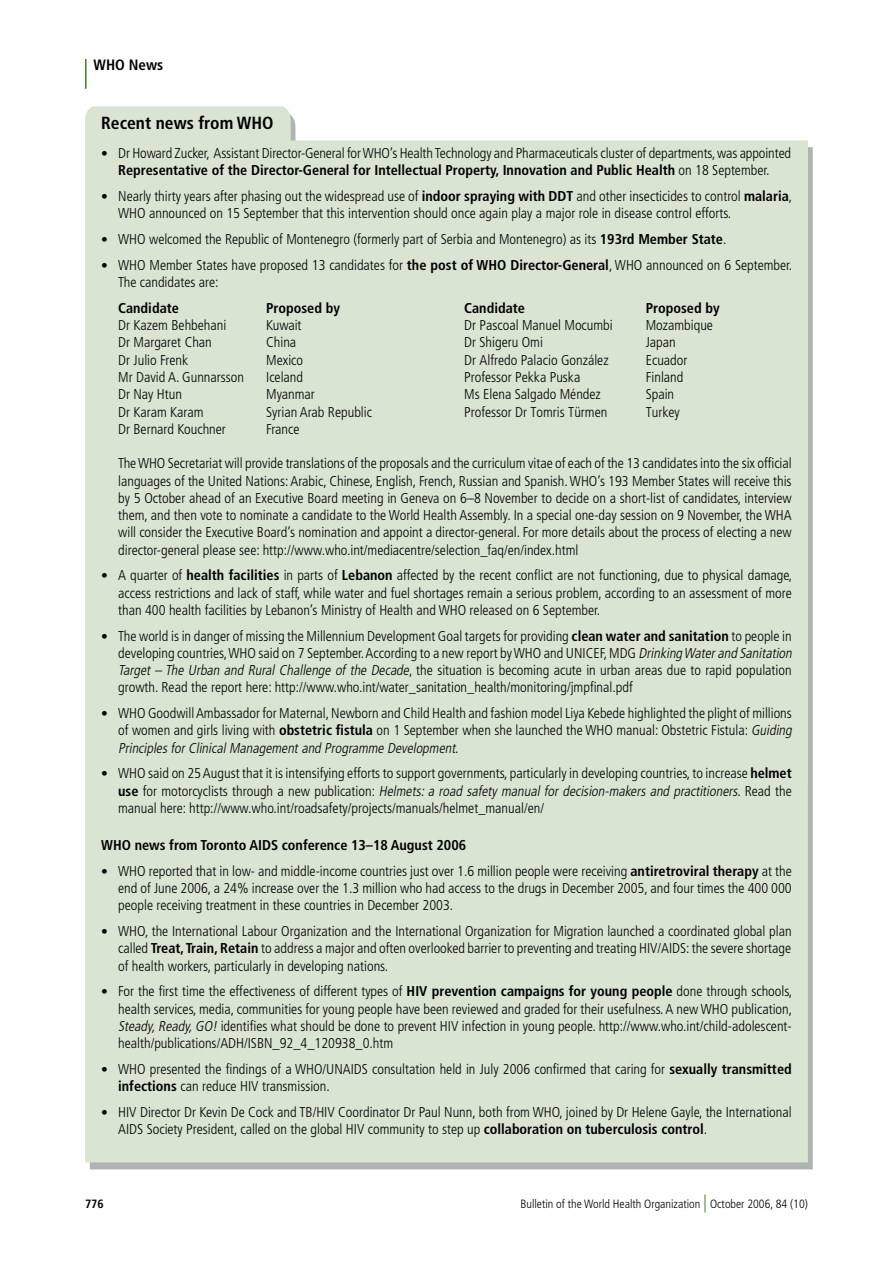
<style>
.page{position:relative;width:893px;height:1263px;background:#fff}
.page>*{position:absolute;margin:0;border:0;box-sizing:border-box;transform-origin:0 0}
.t1{font:700 condensed 17.55px "Frutiger LT Std";color:#000}
.t2{font:700 condensed 15px "Frutiger LT Std";color:#000}
.t3{font:300 condensed 14.25px/17.2px "Frutiger LT Std";color:#000}
.t4{font:700 condensed 14.25px "Frutiger LT Std";color:#000}
.t5{font:300 condensed 12px "Frutiger LT Std";color:#000}
.t6{font:700 condensed 12px "Frutiger LT Std";color:#000}
.s1{font-size:13.5px}
.s2{font-weight:700}
.s3{font-style:italic}
.s4{font-size:18px;color:#447a1c}
</style>
<div class="page">
<hr style="left:85px;top:59px;width:2px;height:30px;background:#447a1c">
<div style="left:85px;top:106px;width:723px;height:1056px;background:#dae4d2"></div>
<p class="t2" style="left:94px;top:56px;width:71px">WHO News</p>
<p class="t1" style="left:101px;top:113px;width:174px">Recent news from WHO</p>
<p class="t3" style="left:101px;top:145px;width:691px;text-align:center"><span class="s1">•</span> Dr Howard Zucker, Assistant Director-General for WHO’s Health Technology and Pharmaceuticals cluster of departments, was appointed<br><span class="s2">Representative of the Director-General for Intellectual Property, Innovation and Public Health</span> on 18 September.</p>
<p class="t3" style="left:118px;top:188px;width:676px;text-indent:-17px"><span class="s1">•</span> Nearly thirty years after phasing out the widespread use of <span class="s2">indoor spraying with DDT</span> and other insecticides to control <span class="s2">malaria</span>,<br>WHO announced on 15 September that this intervention should once again play a major role in disease control efforts.</p>
<p class="t3" style="left:101px;top:231px;width:627px"><span class="s1">•</span> WHO welcomed the Republic of Montenegro (formerly part of Serbia and Montenegro) as its <span class="s2">193rd Member State</span>.</p>
<p class="t3" style="left:118px;top:257px;width:676px;text-indent:-17px"><span class="s1">•</span> WHO Member States have proposed 13 candidates for <span class="s2">the post of WHO Director-General</span>, WHO announced on 6 September.<br>The candidates are:</p>
<p class="t4" style="left:118px;top:300px;width:62px">Candidate</p>
<p class="t4" style="left:266px;top:300px;width:75px">Proposed by</p>
<p class="t4" style="left:464px;top:300px;width:62px">Candidate</p>
<p class="t4" style="left:646px;top:300px;width:75px">Proposed by</p>
<p class="t3" style="left:118px;top:317px;width:110px">Dr Kazem Behbehani</p>
<p class="t3" style="left:266px;top:317px;width:37px">Kuwait</p>
<p class="t3" style="left:464px;top:317px;width:150px">Dr Pascoal Manuel Mocumbi</p>
<p class="t3" style="left:646px;top:317px;width:69px">Mozambique</p>
<p class="t3" style="left:118px;top:334px;width:95px">Dr Margaret Chan</p>
<p class="t3" style="left:266px;top:334px;width:32px">China</p>
<p class="t3" style="left:464px;top:334px;width:80px">Dr Shigeru Omi</p>
<p class="t3" style="left:646px;top:334px;width:32px">Japan</p>
<p class="t3" style="left:118px;top:351px;width:71px">Dr Julio Frenk</p>
<p class="t3" style="left:266px;top:351px;width:38px">Mexico</p>
<p class="t3" style="left:464px;top:351px;width:146px">Dr Alfredo Palacio González</p>
<p class="t3" style="left:646px;top:351px;width:43px">Ecuador</p>
<p class="t3" style="left:118px;top:369px;width:127px">Mr David A. Gunnarsson</p>
<p class="t3" style="left:266px;top:369px;width:38px">Iceland</p>
<p class="t3" style="left:464px;top:369px;width:118px">Professor Pekka Puska</p>
<p class="t3" style="left:646px;top:369px;width:39px">Finland</p>
<p class="t3" style="left:118px;top:386px;width:65px">Dr Nay Htun</p>
<p class="t3" style="left:266px;top:386px;width:50px">Myanmar</p>
<p class="t3" style="left:464px;top:386px;width:138px">Ms Elena Salgado Méndez</p>
<p class="t3" style="left:646px;top:386px;width:30px">Spain</p>
<p class="t3" style="left:118px;top:403px;width:87px">Dr Karam Karam</p>
<p class="t3" style="left:266px;top:403px;width:107px">Syrian Arab Republic</p>
<p class="t3" style="left:464px;top:403px;width:145px">Professor Dr Tomris Türmen</p>
<p class="t3" style="left:646px;top:403px;width:36px">Turkey</p>
<p class="t3" style="left:118px;top:420px;width:109px">Dr Bernard Kouchner</p>
<p class="t3" style="left:266px;top:420px;width:35px">France</p>
<p class="t3" style="left:118px;top:455px;width:675px;text-align:justify">The WHO Secretariat will provide translations of the proposals and the curriculum vitae of each of the 13 candidates into the six official languages of the United Nations: Arabic, Chinese, English, French, Russian and Spanish. WHO’s 193 Member States will receive this by 5 October ahead of an Executive Board meeting in Geneva on 6–8 November to decide on a short-list of candidates, interview them, and then vote to nominate a candidate to the World Health Assembly. In a special one-day session on 9 November, the WHA will consider the Executive Board’s nomination and appoint a director-general. For more details about the process of electing a new director-general please see: http://www.who.int/mediacentre/selection_faq/en/index.html</p>
<p class="t3" style="left:118px;top:567px;width:676px;text-align:justify;text-indent:-17px"><span class="s1">•</span> A quarter of <span class="s2">health facilities</span> in parts of <span class="s2">Lebanon</span> affected by the recent conflict are not functioning, due to physical damage, access restrictions and lack of staff, while water and fuel shortages remain a serious problem, according to an assessment of more than 400 health facilities by Lebanon’s Ministry of Health and WHO released on 6 September.</p>
<p class="t3" style="left:118px;top:627px;width:678px;text-indent:-17px"><span class="s1">•</span> The world is in danger of missing the Millennium Development Goal targets for providing <span class="s2">clean water and sanitation</span> to people in developing countries, WHO said on 7 September. According to a new report by WHO and UNICEF, MDG <span class="s3">Drinking Waterand Sanitation Target – The Urban and Rural Challenge of the Decade</span>, the situation is becoming acute in urban areas due to rapid population growth. Read the report here: http://www.who.int/water_sanitation_health/monitoring/jmpfinal.pdf</p>
<p class="t3" style="left:118px;top:705px;width:678px;text-indent:-17px"><span class="s1">•</span> WHO Goodwill Ambassador for Maternal, Newborn and Child Health and fashion model Liya Kebede highlighted the plight of millions of women and girls living with <span class="s2">obstetric fistula</span> on 1 September when she launched the WHO manual: Obstetric Fistula: <span class="s3">Guiding<br>PrinciplesforClinicalManagementand Programme Development</span>.</p>
<p class="t3" style="left:118px;top:765px;width:675px;text-align:justify;text-indent:-17px"><span class="s1">•</span> WHO said on 25 August that it is intensifying efforts to support governments, particularly in developing countries, to increase <span class="s2">helmet u s e</span> fo r m ot o rcyc l i sts t h ro u g h a n ew p u b l i ca t i o n : <span class="s3">Helmets: a road safety manual for decision-makers and practitioners</span>. R e a d t h e manual here: http://www.who.int/roadsafety/projects/manuals/helmet_manual/en/</p>
<p class="t4" style="left:101px;top:837px;width:366px">WHO news from Toronto AIDS conference 13–18 August 2006</p>
<p class="t3" style="left:118px;top:862px;width:675px;text-align:justify;text-indent:-17px"><span class="s1">•</span> WHO reported that in low- and middle-income countries just over 1.6 million people were receiving <span class="s2">antiretroviral therapy</span> at the end of June 2006, a 24% increase over the 1.3 million who had access to the drugs in December 2005, and four times the 400 000 people receiving treatment in these countries in December 2003.</p>
<p class="t3" style="left:118px;top:923px;width:675px;text-align:justify;text-indent:-17px"><span class="s1">•</span> WHO, the International Labour Organization and the International Organization for Migration launched a coordinated global plan called <span class="s2">Treat, Train, Retain</span> to address a major and often overlooked barrier to preventing and treating HIV/AIDS: the severe shortage of health workers, particularly in developing nations.</p>
<p class="t3" style="left:118px;top:983px;width:676px;text-align:justify;text-indent:-17px"><span class="s1">•</span> For the first time the effectiveness of different types of <span class="s2">HIV prevention campaigns for young people</span> done through schools, health services, media, communities for young people have been reviewed and graded for their usefulness. A new WHO publication, <span class="s3">Steady,Ready,GO!</span>identifies what should be done to prevent HIV infection in young people. http://www.who.int/child-adolescent&shy;health/publications/ADH/ISBN_92_4_120938_0.htm</p>
<p class="t3" style="left:118px;top:1060px;width:675px;text-indent:-17px"><span class="s1">•</span> WHO presented the findings of a WHO/UNAIDS consultation held in July 2006 confirmed that caring for <span class="s2">sexually transmitted infections</span> can reduce HIV transmission.</p>
<p class="t3" style="left:118px;top:1103px;width:675px;text-indent:-17px"><span class="s1">•</span> HIV Director Dr Kevin De Cock and TB/HIV Coordinator Dr Paul Nunn, both from WHO, joined by Dr Helene Gayle, the International<br>AIDS Society President, called on the global HIV community to step up <span class="s2">collaboration on tuberculosis control</span>.</p>
<p class="t6" style="left:85px;top:1197px;width:20px">776</p>
<p class="t5" style="left:520px;top:1197px;width:289px">Bulletin of the World Health Organization <span class="s4">|</span> October 2006, 84 (10)</p>
</div>
